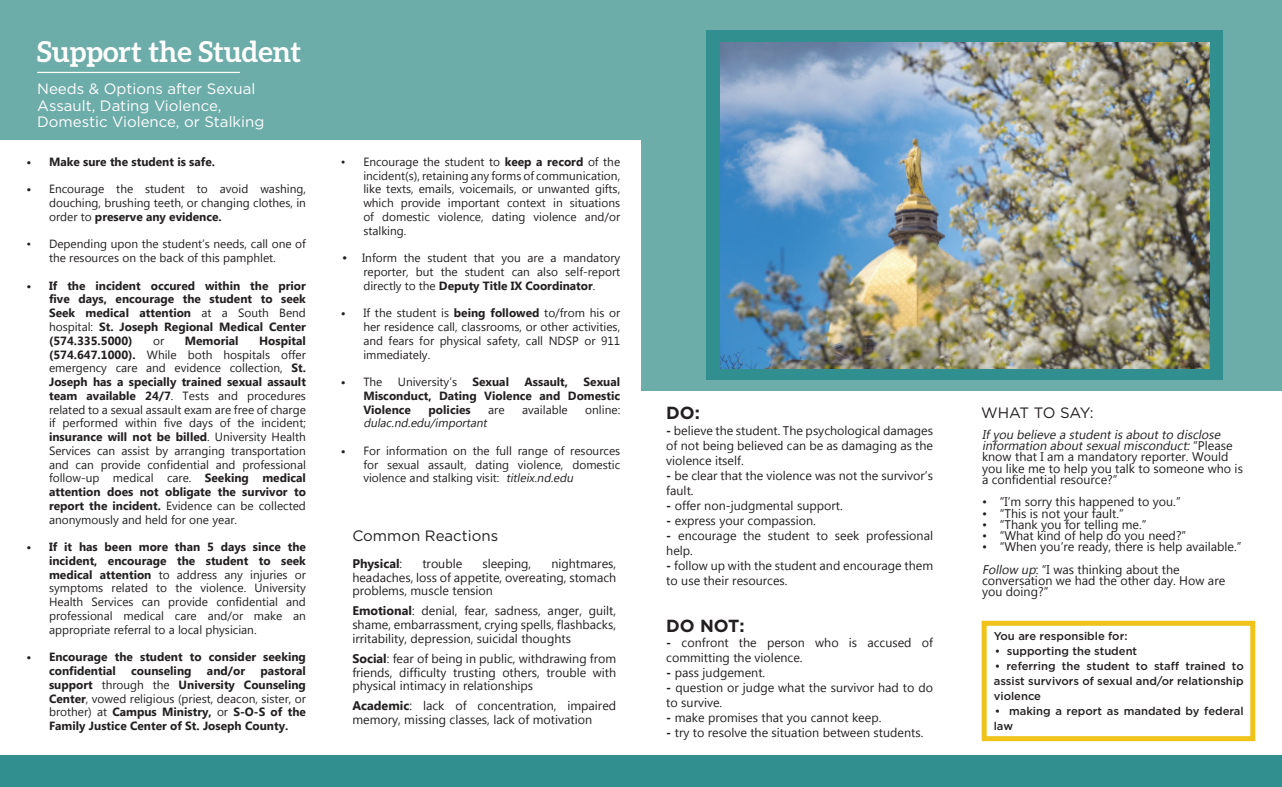
<style>
.page{position:relative;width:1282px;height:787px;background:#fff}
.page>*{position:absolute;margin:0;border:0;box-sizing:border-box;transform-origin:0 0}
.t1{font:700 28.75px "Aleo";color:#fff}
.t2{font:700 17.5px "Gotham";color:#231f20}
.t3{font:15px/16.2px "Gotham";color:#fff}
.t4{font:15px "Gotham";color:#231f20}
.t5{font:15px "Gotham";letter-spacing:-.03em;color:#231f20}
.Paragraph_Style_2{font:12.5px/13.8px "Microsoft New Tai Lue";color:#231f20}
.t6{font:700 12.5px "Microsoft New Tai Lue";color:#231f20}
.t7{font:11.88px/13.8px "Microsoft New Tai Lue";color:#231f20;text-align:justify}
.t8{font:700 11.88px/13.8px "Microsoft New Tai Lue";color:#231f20;text-align:justify}
.t9{font:italic 11.88px "Microsoft New Tai Lue";color:#231f20}
.t10{font:500 11.25px/15px "Gotham";color:#231f20;text-align:justify}
.s1{font-weight:700}
.s2{font-weight:400}
.s3{font-family:"Goudy Old Style T"}
.s4{font-style:italic}
.s5{font-family:"Goudy Old Style T";font-weight:400}
</style>
<div class="page">
<div style="left:642px;top:0;width:639px;height:391px;background:#6caca9"></div>
<div style="left:0;top:0;width:648px;height:139px;background:#6caca9"></div>
<div style="left:0;top:755px;width:1281px;height:31px;background:#328f90"></div>
<hr style="left:37px;top:72px;width:203px;height:1px;background:#fffefa">
<div style="left:981px;top:620px;width:274px;height:120px;border:5px solid #efc319"></div>
<div style="left:706px;top:30px;width:516px;height:349px;background:#328f90"></div>
<img style="left:720px;top:42px;width:489px;height:326px">
<p class="t1" style="left:37px;top:35px;width:265px">Support the Student</p>
<p class="t3" style="left:37px;top:80px;width:229px">Needs &amp; Options after Sexual<br>Assault, Dating Violence,<br>Domestic Violence, or Stalking</p>
<p class="t8" style="left:27px;top:156px;width:190px">• Make sure the student is safe.</p>
<p class="t7" style="left:49px;top:183px;width:258px;text-indent:-22px"><span class="s1">•</span> Encourage the student to avoid washing, douching, brushing teeth, or changing clothes, in order to <span class="s1">preserve any evidence.</span></p>
<p class="t7" style="left:49px;top:238px;width:258px;text-indent:-22px">• Depending upon the student’s needs, call one of the resources on the back of this pamphlet.</p>
<p class="t8" style="left:49px;top:279px;width:258px;text-indent:-22px">• If the incident occured within the prior five days, encourage the student to seek Seek medical attention <span class="s2">at a South Bend hospital:</span> St. Joseph Regional Medical Center (574.335.5000)</p>
<p class="t7" style="left:49px;top:334px;width:258px;text-indent:210px"><span class="s1">Hospital (574.647.1000).</span> While both hospitals offer emergency care and evidence collection, <span class="s1">St.<br>Joseph has a specially trained sexual assault team available 24/7</span>. Tests and procedures related to a sexual assault exam are free of charge if performed within five days of the incident; <span class="s1">insurance will not be billed</span>. University Health Services can assist by arranging transportation and can provide confidential and professional follow-up medical care. <span class="s1">Seeking medical attention does not obligate the survivor to report the incident.</span> Evidence can be collected anonymously and held for one year.</p>
<p class="t7" style="left:49px;top:541px;width:258px;text-indent:-22px"><span class="s1">• If it has been more than 5 days since the incident, encourage the student to seek medical attention</span> to address any injuries or symptoms related to the violence. University Health Services can provide confidential and professional medical care and/or make an appropriate referral to a local physician.</p>
<p class="t8" style="left:49px;top:651px;width:258px;text-indent:-22px">• Encourage the student to consider seeking confidential</p>
<p class="t7" style="left:153px;top:334px;width:13px">or</p>
<p class="t8" style="left:185px;top:334px;width:55px">Memorial</p>
<p class="t8" style="left:49px;top:664px;width:258px;text-indent:211px">pastoral support <span class="s2">through the</span> University Counseling Center<span class="s2">, vowed religious (priest, deacon, sister, or brother) at</span> Campus Ministry, <span class="s2">or</span> S-O-S of the Family Justice Center of St. Joseph County.</p>
<p class="t8" style="left:131px;top:664px;width:62px">counseling</p>
<p class="t8" style="left:207px;top:664px;width:40px">and/or</p>
<p class="t7" style="left:363px;top:156px;width:258px;text-indent:-22px">• Encourage the student to <span class="s1">keep a record</span> of the incident(s), retaining any forms of communication, like texts, emails, voicemails, or unwanted gifts, which provide important context in situations of domestic violence, dating violence and/or stalking.</p>
<p class="t7" style="left:363px;top:252px;width:258px;text-indent:-22px"><span class="s3">•</span> Inform the student that you are a mandatory reporter, but the student can also self-report directly to the <span class="s1">Deputy Title IX Coordinator</span>.</p>
<p class="t7" style="left:363px;top:307px;width:258px;text-indent:-22px"><span class="s1">•</span> If the student is <span class="s1">being followed</span> to/from his or her residence call, classrooms, or other activities, and fears for physical safety, call NDSP or 911 immediately.</p>
<p class="t7" style="left:341px;top:376px;width:43px"><span class="s1">•</span> The</p>
<p class="t7" style="left:398px;top:376px;width:61px">University’s</p>
<p class="t8" style="left:472px;top:376px;width:38px">Sexual</p>
<p class="t8" style="left:524px;top:376px;width:45px">Assault,</p>
<p class="t8" style="left:363px;top:376px;width:258px;text-indent:220px">Sexual Misconduct, Dating Violence and Domestic Violence</p>
<p class="t8" style="left:428px;top:403px;width:44px">policies</p>
<p class="t7" style="left:488px;top:403px;width:18px">are</p>
<p class="t7" style="left:522px;top:403px;width:47px">available</p>
<p class="t7" style="left:585px;top:403px;width:36px">online:</p>
<p class="t9" style="left:363px;top:416px;width:128px">dulac.nd.edu/important</p>
<p class="t7" style="left:363px;top:444px;width:258px;text-indent:-22px"><span class="s1">•</span> For information on the full range of resources for sexual assault, dating violence, domestic violence and stalking visit: <span class="s4">titleix.nd.edu</span></p>
<p class="t4" style="left:352px;top:526px;width:147px">Common Reactions</p>
<p class="t6" style="left:352px;top:556px;width:51px">Physical<span class="s2">:</span></p>
<p class="Paragraph_Style_2" style="left:422px;top:557px;width:41px">trouble</p>
<p class="Paragraph_Style_2" style="left:482px;top:557px;width:50px">sleeping,</p>
<p class="Paragraph_Style_2" style="left:352px;top:557px;width:265px;text-align:justify;text-indent:199px">nightmares, headaches, loss of appetite, overeating, stomach problems, muscle tension</p>
<p class="Paragraph_Style_2" style="left:352px;top:605px;width:265px;text-align:justify"><span class="s1">Emotional</span>: denial, fear, sadness, anger, guilt, shame, embarrassment, crying spells, flashbacks, irritability, depression, suicidal thoughts</p>
<p class="Paragraph_Style_2" style="left:352px;top:652px;width:265px;text-align:justify"><span class="s1">Social</span>: fear of being in public, withdrawing from friends, difficulty trusting others, trouble with physical intimacy in relationships</p>
<p class="Paragraph_Style_2" style="left:352px;top:700px;width:265px"><span class="s1">Academic</span>: lack of concentration, impaired memory, missing classes, lack of motivation</p>
<p class="t2" style="left:666px;top:401px;width:35px">DO:</p>
<p class="Paragraph_Style_2" style="left:666px;top:424px;width:268px;line-height:15px;text-align:justify"><span class="s1">-</span> believe the student. The psychological damages of not being believed can be as damaging as the violence itself.</p>
<p class="Paragraph_Style_2" style="left:666px;top:469px;width:268px;line-height:15px"><span class="s1">-</span> be clear that the violence was not the survivor’s fault.</p>
<p class="Paragraph_Style_2" style="left:666px;top:499px;width:178px"><span class="s1">-</span> offer non-judgmental support.</p>
<p class="Paragraph_Style_2" style="left:666px;top:514px;width:151px"><span class="s1">-</span> express your compassion.</p>
<p class="Paragraph_Style_2" style="left:666px;top:529px;width:268px;line-height:15px"><span class="s1">-</span> encourage the student to seek professional help.</p>
<p class="Paragraph_Style_2" style="left:666px;top:559px;width:268px;line-height:15px"><span class="s1">-</span> follow up with the student and encourage them to use their resources.</p>
<p class="t2" style="left:666px;top:613px;width:80px">DO NOT:</p>
<p class="Paragraph_Style_2" style="left:666px;top:635px;width:268px;line-height:15px"><span class="s1">-</span> confront the person who is accused of committing the violence.</p>
<p class="Paragraph_Style_2" style="left:666px;top:666px;width:100px"><span class="s1">-</span> pass judgement.</p>
<p class="Paragraph_Style_2" style="left:666px;top:680px;width:268px;line-height:15px"><span class="s1">-</span> question or judge what the survivor had to do to survive.</p>
<p class="Paragraph_Style_2" style="left:666px;top:711px;width:217px"><span class="s1">-</span> make promises that you cannot keep.</p>
<p class="Paragraph_Style_2" style="left:666px;top:726px;width:258px"><span class="s1">-</span> try to resolve the situation between students.</p>
<p class="t5" style="left:981px;top:403px;width:114px">WHAT TO SAY:</p>
<p class="Paragraph_Style_2" style="left:981px;top:429px;width:262px;line-height:11.2px"><span class="s4">Ifyou believe a studentisaboutto disclose information aboutsexualmisconduct:</span>“ P l e a s e know that I am a mandatory reporter. Would you like me to help you talk to someone who is a confidential resource?”</p>
<p class="Paragraph_Style_2" style="left:981px;top:496px;width:200px">• “I’m sorry this happened to you.”</p>
<p class="Paragraph_Style_2" style="left:981px;top:507px;width:143px">• “This is not your fault.”</p>
<p class="Paragraph_Style_2" style="left:981px;top:518px;width:166px">• “Thank you for telling me.”</p>
<p class="Paragraph_Style_2" style="left:981px;top:529px;width:206px">• “What kind of help do you need?”</p>
<p class="Paragraph_Style_2" style="left:981px;top:541px;width:261px">• “When you’re ready, there is help available.”</p>
<p class="Paragraph_Style_2" style="left:981px;top:564px;width:245px;line-height:11.2px"><span class="s4">Follow up</span>: “I was thinking about the conversation we had the other day. How are you doing?”</p>
<p class="t10" style="left:993px;top:628px;width:135px">You are responsible for:</p>
<p class="t10" style="left:993px;top:643px;width:145px"><span class="s5">•</span> supporting the student</p>
<p class="t10" style="left:993px;top:658px;width:251px"><span class="s5">•</span> referring the student to staff trained to assist survivors of sexual and/or relationship violence</p>
<p class="t10" style="left:993px;top:703px;width:251px"><span class="s5">•</span> making a report as mandated by federal law</p>
</div>
